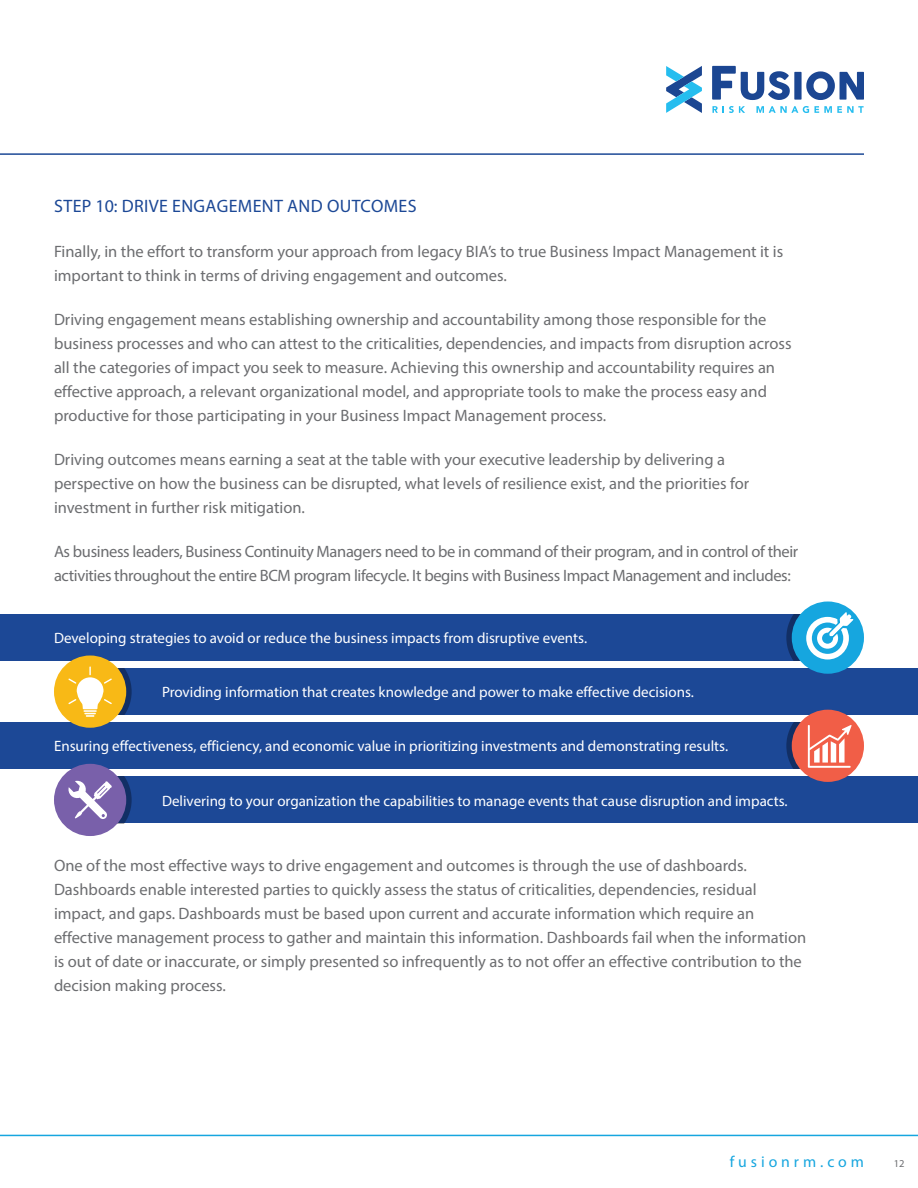
<style>
.page{position:relative;width:918px;height:1188px;background:#fff}
.page>*{position:absolute;margin:0;border:0;box-sizing:border-box;transform-origin:0 0}
.t1{font:18px "Myriad Pro";letter-spacing:.02em;color:#1c4896}
.t2{font:16.5px/24px "Myriad Pro";color:#6c6d70}
.t3{font:16.5px/24px "Myriad Pro";letter-spacing:-.02em;color:#6c6d70}
.t4{font:15.75px "Myriad Pro";letter-spacing:.25em;color:#16a6df}
.t5{font:15px "Myriad Pro";color:#fff}
.t6{font:10.5px "Myriad Pro";color:#6c6d70}
</style>
<div class="page">
<hr style="left:0;top:153px;width:864px;height:2px;background:#1c4896">
<hr style="left:0;top:1135px;width:918px;height:1px;background:#16a6df">
<svg style="left:712px;top:66px;width:152px;height:34px"></svg>
<svg style="left:666px;top:66px;width:36px;height:47px"></svg>
<svg style="left:712px;top:106px;width:33px;height:7px"></svg>
<svg style="left:756px;top:106px;width:108px;height:7px"></svg>
<div style="left:0;top:614px;width:841px;height:47px;background:#1c4896"></div>
<div style="left:77px;top:668px;width:841px;height:47px;background:#1c4896"></div>
<div style="left:0;top:723px;width:841px;height:46px;background:#1c4896"></div>
<div style="left:77px;top:777px;width:841px;height:46px;background:#1c4896"></div>
<div style="left:792px;top:601px;width:72px;height:73px;background:#16a6df;border-radius:50%"></div>
<div style="left:792px;top:710px;width:72px;height:72px;background:#f15e47;border-radius:50%"></div>
<div style="left:54px;top:764px;width:72px;height:72px;background:#7960aa;border-radius:50%"></div>
<svg style="left:786px;top:612px;width:67px;height:49px"></svg>
<svg style="left:786px;top:723px;width:66px;height:46px"></svg>
<svg style="left:68px;top:777px;width:64px;height:46px"></svg>
<div style="left:54px;top:656px;width:72px;height:72px;background:#f8b916;border-radius:50%"></div>
<svg style="left:68px;top:666px;width:64px;height:51px"></svg>
<p class="t1" style="left:54px;top:195px;width:364px">STEP 10: DRIVE ENGAGEMENT AND OUTCOMES</p>
<p class="t2" style="left:54px;top:239px;width:731px">Finally, in the effort to transform your approach from legacy BIA’s to true Business Impact Management it is important to think in terms of driving engagement and outcomes.</p>
<p class="t2" style="left:54px;top:307px;width:739px">Driving engagement means establishing ownership and accountability among those responsible for the business processes and who can attest to the criticalities, dependencies, and impacts from disruption across all the categories of impact you seek to measure. Achieving this ownership and accountability requires an effective approach, a relevant organizational model, and appropriate tools to make the process easy and productive for those participating in your Business Impact Management process.</p>
<p class="t2" style="left:54px;top:447px;width:697px">Driving outcomes means earning a seat at the table with your executive leadership by delivering a perspective on how the business can be disrupted, what levels of resilience exist, and the priorities for investment in further risk mitigation.</p>
<p class="t3" style="left:54px;top:540px;width:746px">As business leaders, Business Continuity Managers need to be in command of their program, and in control of their activities throughout the entire BCM program lifecycle. It begins with Business Impact Management and includes:</p>
<p class="t5" style="left:54px;top:629px;width:535px">Developing strategies to avoid or reduce the business impacts from disruptive events.</p>
<p class="t5" style="left:162px;top:683px;width:533px">Providing information that creates knowledge and power to make effective decisions.</p>
<p class="t5" style="left:54px;top:737px;width:676px">Ensuring effectiveness, efficiency, and economic value in prioritizing investments and demonstrating results.</p>
<p class="t5" style="left:162px;top:791px;width:627px">Delivering to your organization the capabilities to manage events that cause disruption and impacts.</p>
<p class="t2" style="left:54px;top:853px;width:754px">One of the most effective ways to drive engagement and outcomes is through the use of dashboards.<br>Dashboards enable interested parties to quickly assess the status of criticalities, dependencies, residual impact, and gaps. Dashboards must be based upon current and accurate information which require an effective management process to gather and maintain this information. Dashboards fail when the information is out of date or inaccurate, or simply presented so infrequently as to not offer an effective contribution to the decision making process.</p>
<p class="t4" style="left:730px;top:1152px;width:136px">fusionrm.com</p>
<p class="t6" style="left:894px;top:1157px;width:12px">12</p>
</div>
